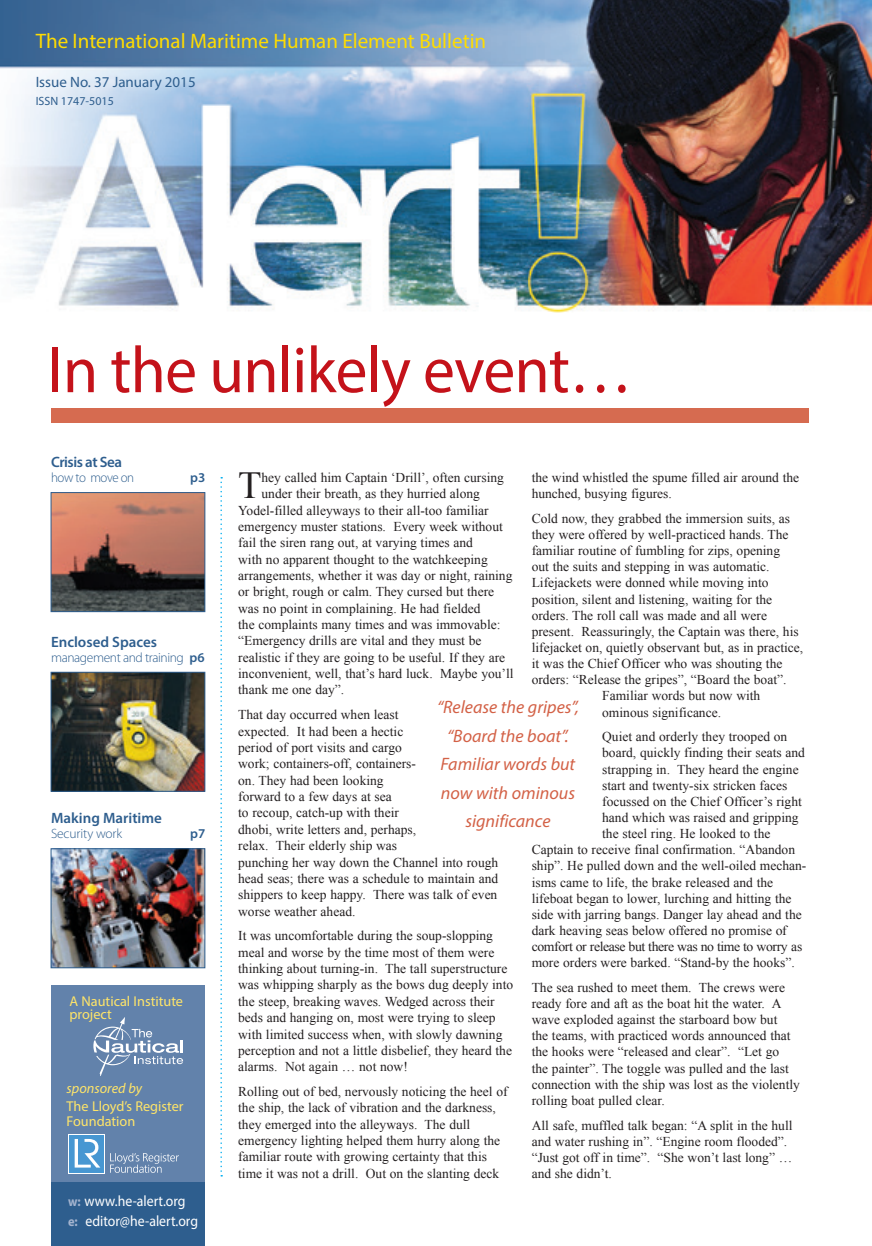
<style>
.page{position:relative;width:872px;height:1246px;background:#fff}
.page>*{position:absolute;margin:0;border:0;box-sizing:border-box;transform-origin:0 0}
.t1{font:66px "Myriad Pro";letter-spacing:-.01em;color:#c4121a;scale:.96 1}
.t2{font:38.25px "Times New Roman";color:#231f20}
.t3{font:21px "Myriad Pro";color:#ffdc01}
.t4{font:italic 18px/28.5px "Myriad Pro";color:#d36146;text-align:center}
.t5{font:15px/19.5px "Myriad Pro";color:#fff;scale:.92 1}
.t6{font:600 15px "Myriad Pro";color:#2e5e8e}
.t7{font:15px "Myriad Pro";color:#2e5e8e}
.t8{font:600 15px "Myriad Pro";letter-spacing:-.03em;color:#2e5e8e}
.t9{font:14.25px/13.5px "Myriad Pro";color:#ffe569}
.t10{font:italic 14.25px "Myriad Pro";color:#ffe569}
.t11{font:13.5px/16.4px "Times New Roman";color:#231f20}
.t12{font:13.5px "Times New Roman";letter-spacing:-.03em;color:#231f20}
.t13{font:300 13.5px "Myriad Pro";letter-spacing:-.03em;color:#2e5e8e}
.t14{font:300 13.5px "Myriad Pro";letter-spacing:-.01em;color:#2e5e8e}
.t15{font:300 13.5px "Myriad Pro";letter-spacing:-.03em;color:#2e5e8e;scale:.96 1}
.t16{font:600 13.5px "Myriad Pro";color:#2e5e8e}
.t17{font:12px "Myriad Pro";color:#2e5e8e}
.s1{font-weight:600}
.s2{font-weight:700;font-size:13.5px;color:#a4b4cf}
</style>
<div class="page">
<img style="left:0;top:1px;width:872px;height:311px">
<img style="left:53px;top:494px;width:150px;height:116px">
<div style="left:51px;top:492px;width:154px;height:120px;border:1px solid #2e5e8e"></div>
<img style="left:53px;top:674px;width:150px;height:116px">
<div style="left:51px;top:672px;width:154px;height:120px;border:1px solid #2e5e8e"></div>
<div style="left:51px;top:985px;width:153px;height:208px;background:#6282ab"></div>
<img style="left:53px;top:850px;width:150px;height:116px">
<div style="left:51px;top:848px;width:154px;height:120px;border:1px solid #2e5e8e"></div>
<svg style="left:220px;top:477px;width:2px;height:699px"></svg>
<svg style="left:93px;top:1017px;width:90px;height:59px"></svg>
<div style="left:51px;top:1182px;width:153px;height:64px;background:#2e5e8e"></div>
<svg style="left:68px;top:1134px;width:36px;height:40px"></svg>
<div style="left:69px;top:1135px;width:34px;height:38px;background:#4797d2"></div>
<svg style="left:75px;top:1139px;width:25px;height:28px"></svg>
<svg style="left:110px;top:1153px;width:69px;height:20px"></svg>
<div style="left:51px;top:408px;width:757px;height:15px;background:#d66b50"></div>
<h3 class="t3" style="left:36px;top:28px;width:452px">The International Maritime Human Element Bulletin</h3>
<p class="t7" style="left:36px;top:73px;width:161px">Issue No. 37 January 2015</p>
<p class="t17" style="left:36px;top:94px;width:80px">ISSN 1747-5015</p>
<h1 class="t1" style="left:48px;top:329px;width:610px">In the unlikely event…</h1>
<p class="t8" style="left:51px;top:452px;width:73px">Crisis at Sea</p>
<p class="t15" style="left:51px;top:469px;width:88px">how to move on</p>
<p class="t16" style="left:190px;top:468px;width:17px">p3</p>
<p class="t6" style="left:51px;top:632px;width:107px">Enclosed Spaces</p>
<p class="t13" style="left:51px;top:649px;width:155px">management and training <span class="s1">p6</span></p>
<p class="t6" style="left:51px;top:808px;width:112px">Making Maritime</p>
<p class="t14" style="left:51px;top:825px;width:73px">Security work</p>
<p class="t16" style="left:190px;top:825px;width:17px">p7</p>
<p class="t9" style="left:69px;top:994px;width:115px">A Nautical Institute project</p>
<p class="t10" style="left:67px;top:1079px;width:77px">sponsored by</p>
<p class="t9" style="left:67px;top:1098px;width:118px;line-height:15px">The Lloyd’s Register<br>Foundation</p>
<p class="t5" style="left:68px;top:1191px;width:143px"><span class="s2">w:</span> www.he-alert.org <span class="s2">e:</span> editor@he-alert.org</p>
<h2 class="t2" style="left:238px;top:464px;width:25px">T</h2>
<p class="t11" style="left:261px;top:469px;width:244px">hey called him Captain ‘Drill’, often cursing</p>
<p class="t11" style="left:531px;top:469px;width:269px">the wind whistled the spume filled air around the hunched, busying figures.</p>
<p class="t11" style="left:531px;top:510px;width:260px">Cold now, they grabbed the immersion suits, as</p>
<p class="t11" style="left:531px;top:526px;width:258px">they were offered by well-practiced hands. The</p>
<p class="t11" style="left:531px;top:542px;width:250px">familiar routine of fumbling for zips, opening</p>
<p class="t11" style="left:531px;top:558px;width:239px">out the suits and stepping in was automatic.</p>
<p class="t11" style="left:531px;top:575px;width:238px">Lifejackets were donned while moving into</p>
<p class="t11" style="left:531px;top:591px;width:242px">position, silent and listening, waiting for the</p>
<p class="t11" style="left:531px;top:607px;width:237px">orders. The roll call was made and all were</p>
<p class="t11" style="left:531px;top:623px;width:268px">present. Reassuringly, the Captain was there, his</p>
<p class="t11" style="left:531px;top:639px;width:273px">lifejacket on, quietly observant but, as in practice,</p>
<p class="t11" style="left:531px;top:655px;width:252px">it was the Chief Officer who was shouting the</p>
<p class="t11" style="left:531px;top:671px;width:256px">orders: “Release the gripes”, “Board the boat”.</p>
<p class="t11" style="left:602px;top:688px;width:160px">Familiar words but now with</p>
<p class="t11" style="left:602px;top:704px;width:120px">ominous significance.</p>
<p class="t11" style="left:602px;top:728px;width:187px">Quiet and orderly they trooped on</p>
<p class="t11" style="left:602px;top:745px;width:204px">board, quickly finding their seats and</p>
<p class="t11" style="left:602px;top:761px;width:198px">strapping in. They heard the engine</p>
<p class="t11" style="left:602px;top:777px;width:187px">start and twenty-six stricken faces</p>
<p class="t11" style="left:602px;top:793px;width:201px">focussed on the Chief Officer’s right</p>
<p class="t11" style="left:602px;top:809px;width:198px">hand which was raised and gripping</p>
<p class="t11" style="left:602px;top:825px;width:170px">the steel ring. He looked to the</p>
<p class="t11" style="left:531px;top:841px;width:265px">Captain to receive final confirmation. “Abandon</p>
<p class="t11" style="left:531px;top:858px;width:276px">ship”. He pulled down and the well-oiled mechan-</p>
<p class="t11" style="left:531px;top:874px;width:243px">isms came to life, the brake released and the</p>
<p class="t11" style="left:531px;top:890px;width:261px">lifeboat began to lower, lurching and hitting the</p>
<p class="t11" style="left:531px;top:906px;width:272px">side with jarring bangs. Danger lay ahead and the</p>
<p class="t11" style="left:531px;top:922px;width:256px">dark heaving seas below offered no promise of</p>
<p class="t12" style="left:532px;top:939px;width:272px">comfort or release but there was no time to worry as</p>
<p class="t11" style="left:531px;top:954px;width:264px">more orders were barked. “Stand-by the hooks”.</p>
<p class="t11" style="left:531px;top:979px;width:270px">The sea rushed to meet them. The crews were ready fore and aft as the boat hit the water. A wave exploded against the starboard bow but<br>the teams, with practiced words announced that the hooks were “released and clear”. “Let go<br>the painter”. The toggle was pulled and the last connection with the ship was lost as the violently rolling boat pulled clear.</p>
<p class="t11" style="left:531px;top:1117px;width:262px">All safe, muffled talk began: “A split in the hull and water rushing in”. “Engine room flooded”. “Just got off in time”. “She won’t last long” … and she didn’t.</p>
<p class="t11" style="left:261px;top:485px;width:220px">under their breath, as they hurried along</p>
<p class="t11" style="left:238px;top:502px;width:252px">Yodel-filled alleyways to their all-too familiar</p>
<p class="t11" style="left:238px;top:518px;width:266px">emergency muster stations. Every week without</p>
<p class="t11" style="left:238px;top:535px;width:236px">fail the siren rang out, at varying times and</p>
<p class="t11" style="left:238px;top:551px;width:251px">with no apparent thought to the watchkeeping</p>
<p class="t11" style="left:238px;top:567px;width:276px">arrangements, whether it was day or night, raining</p>
<p class="t11" style="left:238px;top:584px;width:257px">or bright, rough or calm. They cursed but there</p>
<p class="t11" style="left:238px;top:600px;width:244px">was no point in complaining. He had fielded</p>
<p class="t11" style="left:238px;top:616px;width:264px">the complaints many times and was immovable:</p>
<p class="t11" style="left:238px;top:633px;width:245px">“Emergency drills are vital and they must be</p>
<p class="t11" style="left:238px;top:649px;width:268px">realistic if they are going to be useful. If they are</p>
<p class="t11" style="left:238px;top:665px;width:277px">inconvenient, well, that’s hard luck. Maybe you’ll</p>
<p class="t11" style="left:238px;top:682px;width:107px">thank me one day”.</p>
<p class="t11" style="left:238px;top:707px;width:261px">That day occurred when least<br>expected. It had been a hectic<br>period of port visits and cargo<br>work; containers-off, containers-<br>on. They had been looking<br>forward to a few days at sea<br>to recoup, catch-up with their<br>dhobi, write letters and, perhaps,<br>relax. Their elderly ship was<br>punching her way down the Channel into rough head seas; there was a schedule to maintain and shippers to keep happy. There was talk of even worse weather ahead.</p>
<p class="t11" style="left:238px;top:928px;width:276px">It was uncomfortable during the soup-slopping meal and worse by the time most of them were thinking about turning-in. The tall superstructure was whipping sharply as the bows dug deeply into the steep, breaking waves. Wedged across their beds and hanging on, most were trying to sleep with limited success when, with slowly dawning perception and not a little disbelief, they heard the alarms. Not again … not now!</p>
<p class="t11" style="left:238px;top:1083px;width:271px">Rolling out of bed, nervously noticing the heel of the ship, the lack of vibration and the darkness, they emerged into the alleyways. The dull emergency lighting helped them hurry along the familiar route with growing certainty that this time it was not a drill. Out on the slanting deck</p>
<h3 class="t4" style="left:437px;top:692px;width:143px">“Release the gripes”, “Board the boat”.<br>Familiar words but now with ominous significance</h3>
</div>
